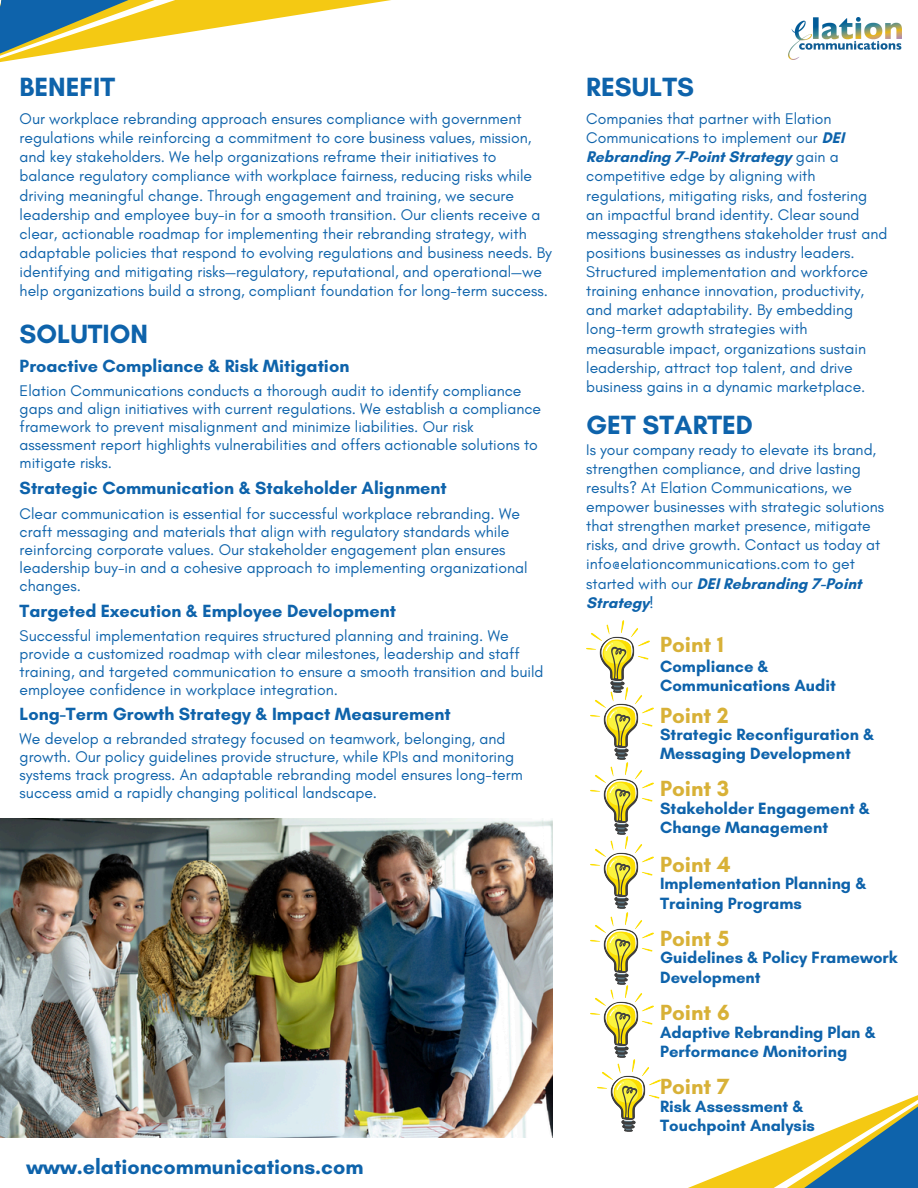
<style>
.page{position:relative;width:918px;height:1188px;background:#fff}
.page>*{position:absolute;margin:0;border:0;box-sizing:border-box;transform-origin:0 0}
.t1{font:700 26.85px "Glacial Indifference";color:#0e63ab}
.t2{font:700 22.35px "Glacial Indifference";color:#d8b137}
.t3{font:700 21.45px "Glacial Indifference";color:#0e63ab}
.t4{font:700 18px "Glacial Indifference";color:#0e63ab}
.t5{font:700 16.65px/19.2px "Glacial Indifference";color:#0e63ab}
.t6{font:15.75px/19.2px "Glacial Indifference";color:#0e63ab}
.s1{font-weight:700}
</style>
<div class="page">
<svg style="left:0;top:0;width:391px;height:62px"></svg>
<svg style="left:688px;top:1098px;width:230px;height:90px"></svg>
<img style="left:789px;top:17px;width:112px;height:42px">
<img style="left:586px;top:621px;width:63px;height:67px">
<img style="left:590px;top:688px;width:63px;height:72px">
<img style="left:590px;top:762px;width:63px;height:72px">
<img style="left:590px;top:837px;width:63px;height:72px">
<img style="left:590px;top:913px;width:63px;height:144px">
<img style="left:597px;top:1060px;width:63px;height:72px">
<img style="left:0;top:818px;width:553px;height:320px">
<p class="t1" style="left:20px;top:71px;width:97px">BENEFIT</p>
<p class="t6" style="left:20px;top:109px;width:534px">Our workplace rebranding approach ensures compliance with government regulations while reinforcing a commitment to core business values, mission, and key stakeholders. We help organizations reframe their initiatives to balance regulatory compliance with workplace fairness, reducing risks while driving meaningful change. Through engagement and training, we secure leadership and employee buy-in for a smooth transition. Our clients receive a clear, actionable roadmap for implementing their rebranding strategy, with adaptable policies that respond to evolving regulations and business needs. By identifying and mitigating risks—regulatory, reputational, and operational—we help organizations build a strong, compliant foundation for long-term success.</p>
<p class="t1" style="left:20px;top:317px;width:130px">SOLUTION</p>
<p class="t4" style="left:20px;top:355px;width:331px">Proactive Compliance &amp; Risk Mitigation</p>
<h3 class="t6" style="left:20px;top:381px;width:523px;line-height:18px">Elation Communications conducts a thorough audit to identify compliance gaps and align initiatives with current regulations. We establish a compliance framework to prevent misalignment and minimize liabilities. Our risk assessment report highlights vulnerabilities and offers actionable solutions to mitigate risks.</h3>
<h1 class="t4" style="left:20px;top:477px;width:429px">Strategic Communication &amp; Stakeholder Alignment</h1>
<p class="t6" style="left:20px;top:504px;width:509px;line-height:18px">Clear communication is essential for successful workplace rebranding. We craft messaging and materials that align with regulatory standards while reinforcing corporate values. Our stakeholder engagement plan ensures leadership buy-in and a cohesive approach to implementing organizational changes.</p>
<h3 class="t4" style="left:20px;top:600px;width:378px">Targeted Execution &amp; Employee Development</h3>
<h2 class="t6" style="left:20px;top:627px;width:525px;line-height:18px">Successful implementation requires structured planning and training. We provide a customized roadmap with clear milestones, leadership and staff training, and targeted communication to ensure a smooth transition and build employee confidence in workplace integration.</h2>
<p class="t4" style="left:20px;top:703px;width:433px">Long-Term Growth Strategy &amp; Impact Measurement</p>
<h1 class="t6" style="left:20px;top:729px;width:505px;line-height:18px">We develop a rebranded strategy focused on teamwork, belonging, and growth. Our policy guidelines provide structure, while KPIs and monitoring systems track progress. An adaptable rebranding model ensures long-term success amid a rapidly changing political landscape.</h1>
<h1 class="t3" style="left:26px;top:1153px;width:339px">www.elationcommunications.com</h1>
<p class="t1" style="left:586px;top:71px;width:109px">RESULTS</p>
<p class="t6" style="left:586px;top:109px;width:303px">Companies that partner with Elation Communications to implement our <span class="s1">DEI Rebranding 7-Point Strategy</span> gain a competitive edge by aligning with regulations, mitigating risks, and fostering an impactful brand identity. Clear sound messaging strengthens stakeholder trust and positions businesses as industry leaders.<br>Structured implementation and workforce training enhance innovation, productivity, and market adaptability. By embedding long-term growth strategies with measurable impact, organizations sustain leadership, attract top talent, and drive business gains in a dynamic marketplace.</p>
<h1 class="t1" style="left:586px;top:408px;width:168px">GET STARTED</h1>
<h3 class="t6" style="left:586px;top:440px;width:299px">Is your company ready to elevate its brand, strengthen compliance, and drive lasting results? At Elation Communications, we empower businesses with strategic solutions that strengthen market presence, mitigate risks, and drive growth. Contact us today at info@elationcommunications.com to get started with our <span class="s1">DEI Rebranding 7-Point Strategy</span>!</h3>
<p class="t2" style="left:660px;top:631px;width:65px">Point 1</p>
<h3 class="t5" style="left:660px;top:656px;width:177px">Compliance &amp;<br>Communications Audit</h3>
<h2 class="t2" style="left:660px;top:701px;width:70px">Point 2</h2>
<p class="t5" style="left:660px;top:725px;width:216px">Strategic Reconfiguration &amp;<br>Messaging Development</p>
<p class="t2" style="left:660px;top:775px;width:70px">Point 3</p>
<h3 class="t5" style="left:660px;top:798px;width:211px">Stakeholder Engagement &amp;<br>Change Management</h3>
<h3 class="t2" style="left:660px;top:851px;width:72px">Point 4</h3>
<h2 class="t5" style="left:660px;top:874px;width:208px">Implementation Planning &amp;<br>Training Programs</h2>
<p class="t2" style="left:660px;top:925px;width:71px">Point 5</p>
<h3 class="t5" style="left:660px;top:948px;width:239px">Guidelines &amp; Policy Framework<br>Development</h3>
<h2 class="t2" style="left:660px;top:999px;width:71px">Point 6</h2>
<p class="t5" style="left:660px;top:1022px;width:217px">Adaptive Rebranding Plan &amp;<br>Performance Monitoring</p>
<p class="t2" style="left:660px;top:1073px;width:71px">Point 7</p>
<h3 class="t5" style="left:660px;top:1096px;width:156px">Risk Assessment &amp;<br>Touchpoint Analysis</h3>
</div>
